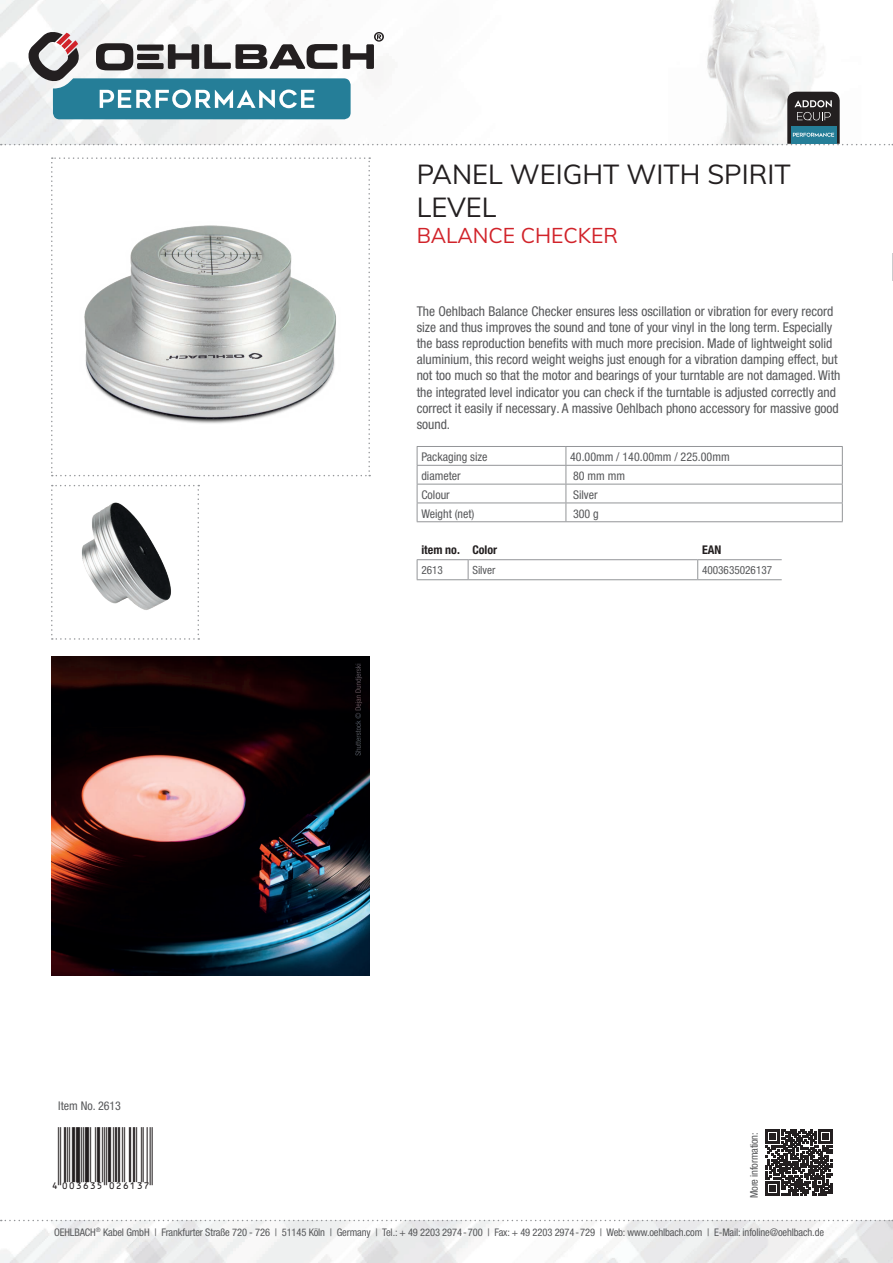
<style>
.page{position:relative;width:893px;height:1263px;background:#fff}
.page>*{position:absolute;margin:0;border:0;box-sizing:border-box;transform-origin:0 0}
.t1{font:27px/32.4px "Muli";color:#231f20}
.t2{font:27px "EAN";color:#231f20}
.t3{font:21px "Muli";color:#d1232a}
.t4{font:condensed 13.5px/16.2px "Helvetica Neue LTW1 G";color:#57585a}
.t5{font:condensed 12px "Helvetica Neue LTW1 G";color:#57585a}
.t6{font:700 condensed 12px "Helvetica Neue LTW1 G";color:#231f20}
.t7{font:condensed 11.25px "Helvetica Neue LTW1 G";color:#57585a}
.t8{font:condensed 10.5px "Helvetica Neue LTW1 G";letter-spacing:-.01em;color:#57585a}
</style>
<div class="page">
<img style="left:0;top:1220px;width:893px;height:43px">
<img style="left:0;top:0;width:818px;height:145px">
<svg style="left:1px;top:1220px;width:892px;height:1px"></svg>
<svg style="left:51px;top:157px;width:319px;height:319px"></svg>
<svg style="left:51px;top:485px;width:148px;height:155px"></svg>
<img style="left:51px;top:657px;width:319px;height:319px">
<svg style="left:766px;top:1129px;width:66px;height:67px"></svg>
<svg style="left:1px;top:31px;width:892px;height:114px"></svg>
<svg style="left:417px;top:560px;width:365px;height:19px"></svg>
<hr style="left:417px;top:579px;width:51px;height:1px;background:#939598">
<hr style="left:468px;top:579px;width:230px;height:1px;background:#939598">
<hr style="left:698px;top:579px;width:84px;height:1px;background:#939598">
<hr style="left:417px;top:559px;width:51px;height:1px;background:#939598">
<hr style="left:468px;top:559px;width:230px;height:1px;background:#939598">
<hr style="left:698px;top:559px;width:84px;height:1px;background:#939598">
<hr style="left:891px;top:253px;width:2px;height:27px;background:#cbccce">
<svg style="left:417px;top:446px;width:426px;height:75px"></svg>
<hr style="left:417px;top:521px;width:149px;height:1px;background:#939598">
<hr style="left:566px;top:521px;width:277px;height:1px;background:#939598">
<h1 class="t1" style="left:417px;top:157px;width:376px">PANEL WEIGHT WITH SPIRIT<br>LEVEL</h1>
<h2 class="t3" style="left:417px;top:221px;width:203px">BALANCE CHECKER</h2>
<p class="t4" style="left:417px;top:303px;width:425px">The Oehlbach Balance Checker ensures less oscillation or vibration for every record size and thus improves the sound and tone of your vinyl in the long term. Especially the bass reproduction benefits with much more precision. Made of lightweight solid aluminium, this record weight weighs just enough for a vibration damping effect, but not too much so that the motor and bearings of your turntable are not damaged. With the integrated level indicator you can check if the turntable is adjusted correctly and correct it easily if necessary. A massive Oehlbach phono accessory for massive good sound.</p>
<p class="t5" style="left:421px;top:450px;width:68px">Packaging size</p>
<p class="t5" style="left:570px;top:450px;width:161px">40.00mm / 140.00mm / 225.00mm</p>
<p class="t5" style="left:421px;top:468px;width:41px">diameter</p>
<p class="t5" style="left:573px;top:468px;width:53px">80 mm mm</p>
<p class="t5" style="left:421px;top:487px;width:30px">Colour</p>
<p class="t5" style="left:573px;top:487px;width:26px">Silver</p>
<p class="t5" style="left:421px;top:506px;width:55px">Weight (net)</p>
<p class="t5" style="left:573px;top:506px;width:27px">300 g</p>
<p class="t6" style="left:421px;top:542px;width:77px">item no. Color</p>
<p class="t6" style="left:702px;top:542px;width:21px">EAN</p>
<p class="t7" style="left:421px;top:563px;width:23px">2613</p>
<p class="t7" style="left:472px;top:563px;width:25px">Silver</p>
<p class="t7" style="left:702px;top:563px;width:72px">4003635026137</p>
<p class="t5" style="left:58px;top:1099px;width:64px">Item No. 2613</p>
<h1 class="t2" style="left:51px;top:1157px;width:103px">4":D=@GI#NPTOQU"</h1>
<p class="t8" style="left:748px;top:1198px;width:67px;rotate:-90deg">More information:</p>
<p class="t8" style="left:54px;top:1226px;width:771px">OEHLBACH<sup>®</sup> Kabel GmbH | Frankfurter Straße 720 - 726 | 51145 Köln | Germany | Tel.: + 49 2203 2974-700 | Fax: + 49 2203 2974-729 | Web: www.oehlbach.com | E-Mail: infoline@oehlbach.de</p>
</div>
